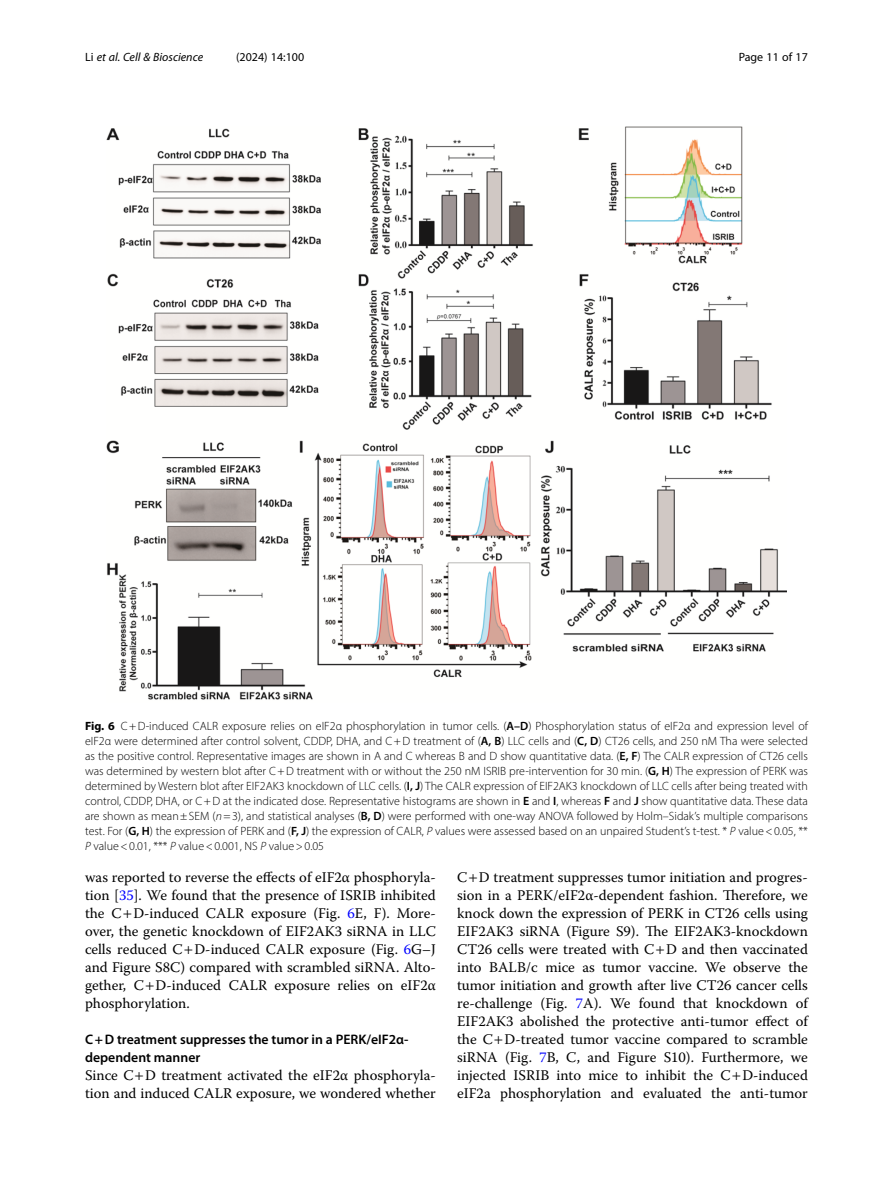
<style>
.page{position:relative;width:893px;height:1191px;background:#fff}
.page>*{position:absolute;margin:0;border:0;box-sizing:border-box;transform-origin:0 0}
.Body_Text{font:14.7px/18px "Warnock Pro";color:#000;text-align:justify}
.Head_2{font:600 13.8px/18px "Myriad Pro";color:#000}
.Figure_Caption{font:300 12px/15px "Myriad Pro";color:#000;text-align:justify}
.t1{font:italic 12px "Myriad Pro";color:#000}
.t2{font:12px "Myriad Pro";color:#000}
.s1{font-style:normal}
.s2{font-weight:700}
.s3{font-weight:600}
.s4{font-style:italic}
.s5{color:#00f}
</style>
<div class="page">
<img style="left:106px;top:126px;width:681px;height:574px">
<p class="t1" style="left:85px;top:50px;width:120px"><span class="s1">Li</span> et al. Cell &amp; Bioscience</p>
<p class="t2" style="left:236px;top:50px;width:70px">(2024) 14:100</p>
<p class="t2" style="left:739px;top:50px;width:71px">Page 11 of 17</p>
<p class="Figure_Caption" style="left:85px;top:718px;width:724px"><span class="s2">Fig. 6</span> C+D-induced CALR exposure relies on eIF2α phosphorylation in tumor cells. (<span class="s3">A–D</span>) Phosphorylation status of eIF2α and expression level of eIF2α were determined after control solvent, CDDP, DHA, and C+D treatment of (<span class="s3">A, B</span>) LLC cells and (<span class="s3">C, D</span>) CT26 cells, and 250 nM Tha were selected as the positive control. Representative images are shown in A and C whereas B and D show quantitative data. (<span class="s3">E, F</span>) The CALR expression of CT26 cells was determined by western blot after C+D treatment with or without the 250 nM ISRIB pre-intervention for 30 min. (<span class="s3">G, H</span>) The expression of PERK was determined by Western blot after EIF2ΑK3 knockdown of LLC cells. (<span class="s3">I, J</span>) The CALR expression of EIF2ΑK3 knockdown of LLC cells after being treated with control, CDDP, DHA, or C+D at the indicated dose. Representative histograms are shown in <span class="s3">E</span> and <span class="s3">I</span>, whereas <span class="s3">F</span> and <span class="s3">J</span> show quantitative data. These data are shown as mean±SEM (<span class="s4">n</span>=3), and statistical analyses (<span class="s3">B, D</span>) were performed with one-way ANOVA followed by Holm–Sidak’s multiple comparisons test. For (<span class="s3">G, H</span>) the expression of PERK and (<span class="s3">F, J</span>) the expression of CALR, <span class="s4">P</span> values were assessed based on an unpaired Student’s t-test. * <span class="s4">P</span> value&lt;0.05, ** <span class="s4">P</span> value&lt;0.01, *** <span class="s4">P</span> value&lt;0.001, NS <span class="s4">P</span> value&gt;0.05</p>
<p class="Body_Text" style="left:85px;top:868px;width:352px">was reported to reverse the effects of eIF2α phosphoryla&shy;tion [<span class="s5">35</span>]. We found that the presence of ISRIB inhibited the C D-induced CALR exposure (Fig. <span class="s5">6</span>E, F). More&shy;over, the genetic knockdown of EIF2ΑK3 siRNA in LLC cells reduced C D-induced CALR exposure (Fig. <span class="s5">6</span>G–J and Figure S8C) compared with scrambled siRNA. Alto&shy;gether, C D-induced CALR exposure relies on eIF2α phosphorylation.</p>
<p class="Head_2" style="left:85px;top:1030px;width:325px">C+D treatment suppresses the tumor in a PERK/eIF2α&shy;dependent manner</p>
<p class="Body_Text" style="left:85px;top:1066px;width:352px">Since C D treatment activated the eIF2α phosphoryla&shy;tion and induced CALR exposure, we wondered whether</p>
<p class="Body_Text" style="left:457px;top:868px;width:352px">C D treatment suppresses tumor initiation and progres&shy;sion in a PERK/eIF2α-dependent fashion. Therefore, we knock down the expression of PERK in CT26 cells using EIF2AK3 siRNA (Figure S9). The EIF2ΑK3-knockdown CT26 cells were treated with C D and then vaccinated into BALB/c mice as tumor vaccine. We observe the tumor initiation and growth after live CT26 cancer cells re-challenge (Fig. <span class="s5">7</span>A). We found that knockdown of EIF2ΑK3 abolished the protective anti-tumor effect of the C D-treated tumor vaccine compared to scramble siRNA (Fig. <span class="s5">7</span>B, C, and Figure S10). Furthermore, we injected ISRIB into mice to inhibit the C D-induced eIF2a phosphorylation and evaluated the anti-tumor</p>
</div>
